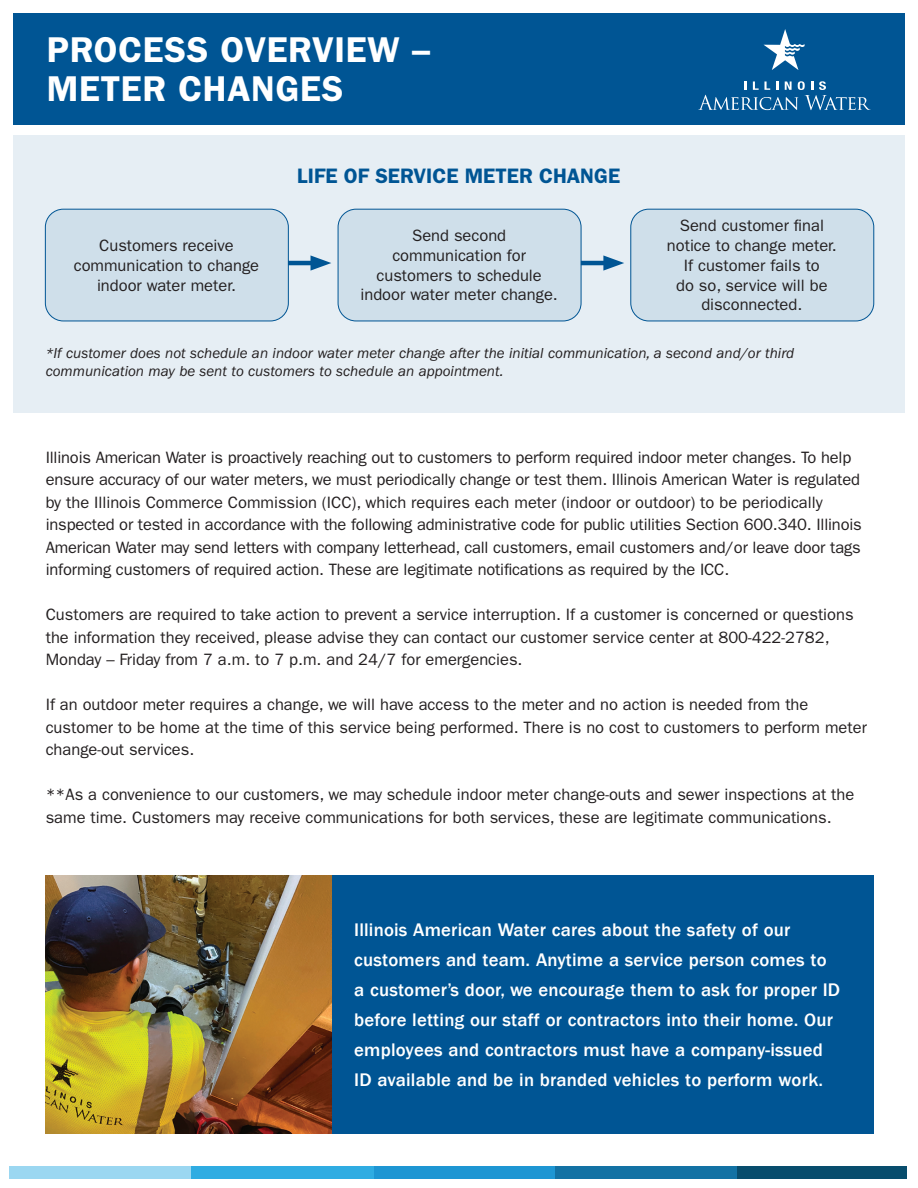
<style>
.page{position:relative;width:918px;height:1188px;background:#fff}
.page>*{position:absolute;margin:0;border:0;box-sizing:border-box;transform-origin:0 0}
.t1{font:600 36px/39px "ITC Franklin Gothic Std";letter-spacing:.02em;color:#fff}
.t2{font:600 21px "ITC Franklin Gothic Std";color:#005594}
.t3{font:500 18.75px/30px "Franklin Gothic LT";letter-spacing:.01em;color:#fff}
.t4{font:16.5px/22.5px "ITC Franklin Gothic Std";color:#231f20}
.t5{font:italic 15px/18px "ITC Franklin Gothic Std";color:#231f20}
</style>
<div class="page">
<div style="left:13px;top:14px;width:891px;height:111px;background:#005594"></div>
<svg style="left:698px;top:81px;width:173px;height:29px"></svg>
<svg style="left:764px;top:29px;width:41px;height:41px"></svg>
<div style="left:13px;top:135px;width:891px;height:278px;background:#e6eef4"></div>
<div style="left:46px;top:876px;width:827px;height:258px;background:#005594"></div>
<div style="left:45px;top:209px;width:243px;height:112px;background:#cfdfea;border-radius:18px"></div>
<div style="left:45px;top:209px;width:244px;height:112px;border:1px solid #005594;border-radius:18px"></div>
<div style="left:338px;top:209px;width:243px;height:112px;background:#cfdfea;border-radius:18px"></div>
<div style="left:338px;top:209px;width:243px;height:112px;border:1px solid #005594;border-radius:18px"></div>
<div style="left:631px;top:209px;width:243px;height:112px;background:#cfdfea;border-radius:18px"></div>
<div style="left:630px;top:209px;width:244px;height:112px;border:1px solid #005594;border-radius:18px"></div>
<hr style="left:288px;top:261px;width:31px;height:4px;background:#005594">
<svg style="left:311px;top:255px;width:20px;height:16px"></svg>
<hr style="left:581px;top:261px;width:31px;height:4px;background:#005594">
<svg style="left:603px;top:255px;width:21px;height:16px"></svg>
<div style="left:373px;top:1167px;width:182px;height:12px;background:#1e96d3"></div>
<div style="left:9px;top:1167px;width:182px;height:12px;background:#9bd7f1"></div>
<div style="left:191px;top:1167px;width:182px;height:12px;background:#2face2"></div>
<div style="left:555px;top:1167px;width:183px;height:12px;background:#1372a4"></div>
<div style="left:738px;top:1167px;width:169px;height:12px;background:#084d6d"></div>
<img style="left:46px;top:876px;width:285px;height:258px">
<h1 class="t1" style="left:47px;top:30px;width:385px">PROCESS OVERVIEW –<br>METER CHANGES</h1>
<p class="t2" style="left:297px;top:163px;width:324px">LIFE OF SERVICE METER CHANGE</p>
<p class="t4" style="left:74px;top:236px;width:187px;line-height:19.8px;text-align:center">Customers receive communication to change indoor water meter.</p>
<p class="t4" style="left:361px;top:226px;width:199px;line-height:19.8px;text-align:center">Send second communication for customers to schedule indoor water meter change.</p>
<p class="t4" style="left:667px;top:216px;width:171px;line-height:19.8px;text-align:center">Send customer final notice to change meter.<br>If customer fails to<br>do so, service will be disconnected.</p>
<p class="t5" style="left:46px;top:344px;width:750px">*If customer does not schedule an indoor water meter change after the initial communication, a second and/or third communication may be sent to customers to schedule an appointment.</p>
<p class="t4" style="left:46px;top:446px;width:818px">Illinois American Water is proactively reaching out to customers to perform required indoor meter changes. To help ensure accuracy of our water meters, we must periodically change or test them. Illinois American Water is regulated by the Illinois Commerce Commission (ICC), which requires each meter (indoor or outdoor) to be periodically inspected or tested in accordance with the following administrative code for public utilities Section 600.340. Illinois American Water may send letters with company letterhead, call customers, email customers and/or leave door tags informing customers of required action. These are legitimate notifications as required by the ICC.</p>
<p class="t4" style="left:46px;top:603px;width:809px">Customers are required to take action to prevent a service interruption. If a customer is concerned or questions the information they received, please advise they can contact our customer service center at 800-422-2782,<br>Monday – Friday from 7 a.m. to 7 p.m. and 24/7 for emergencies.</p>
<p class="t4" style="left:46px;top:693px;width:823px">If an outdoor meter requires a change, we will have access to the meter and no action is needed from the customer to be home at the time of this service being performed. There is no cost to customers to perform meter change-out services.</p>
<p class="t4" style="left:46px;top:783px;width:810px">**As a convenience to our customers, we may schedule indoor meter change-outs and sewer inspections at the same time. Customers may receive communications for both services, these are legitimate communications.</p>
<p class="t3" style="left:354px;top:915px;width:488px">Illinois American Water cares about the safety of our customers and team. Anytime a service person comes to a customer’s door, we encourage them to ask for proper ID before letting our staff or contractors into their home. Our employees and contractors must have a company-issued ID available and be in branded vehicles to perform work.</p>
</div>
